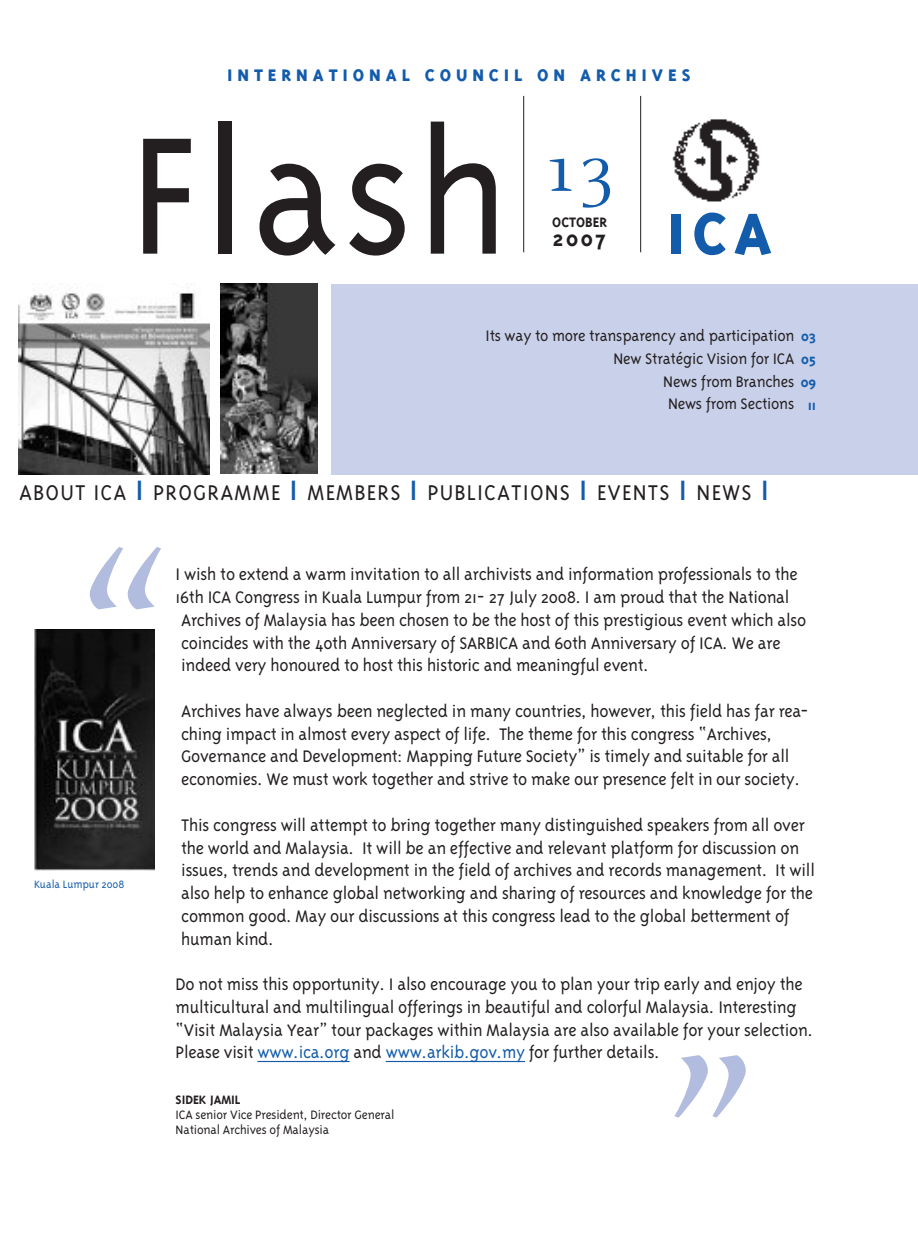
<style>
.page{position:relative;width:918px;height:1241px;background:#fff}
.page>*{position:absolute;margin:0;border:0;box-sizing:border-box;transform-origin:0 0}
.t1{font:274.75px "Celeste";color:#b1bcde}
.t2{font:300 191.28px "Triplex";letter-spacing:.02em;color:#231f20}
.t3{font:72.98px "Celeste";color:#135cab}
.t4{font:800 66.5px "Triplex";color:#135cab}
.t5{font:300 24.5px "Triplex";letter-spacing:.045em;color:#231f20}
.t6{font:700 24.5px "Triplex";color:#231f20}
.t7{font:300 19.25px/22.8px "Triplex";letter-spacing:-.015em;color:#231f20}
.t8{font:800 19.25px "Triplex";letter-spacing:.255em;color:#135cab}
.t9{font:300 17.5px/22.8px "Triplex";letter-spacing:-.015em;color:#231f20;text-align:right}
.t10{font:700 15.75px/22.8px "Triplex";letter-spacing:-.005em;color:#135cab;text-align:center}
.t11{font:700 15.75px "Triplex";color:#231f20}
.t12{font:300 14px/14.9px "Triplex";letter-spacing:-.015em;color:#231f20}
.t13{font:700 14px "Triplex";letter-spacing:-.005em;color:#231f20}
.t14{font:300 12.25px "Triplex";letter-spacing:-.005em;color:#135cab}
.s1{font-size:42px;color:#135cab}
.s2{color:#135cab}
</style>
<div class="page">
<hr style="left:257px;top:1060px;width:93px;height:1px;background:#135cab">
<hr style="left:386px;top:1060px;width:139px;height:1px;background:#135cab">
<div style="left:332px;top:284px;width:586px;height:190px;background:#c9d0e9"></div>
<hr style="left:523px;top:96px;width:1px;height:156px;background:#231f20">
<img style="left:672px;top:119px;width:88px;height:83px">
<hr style="left:640px;top:96px;width:1px;height:156px;background:#231f20">
<img style="left:34px;top:629px;width:121px;height:241px">
<img style="left:18px;top:292px;width:191px;height:182px">
<img style="left:220px;top:283px;width:98px;height:190px">
<p class="t8" style="left:227px;top:63px;width:465px">INTERNATIONAL COUNCIL ON ARCHIVES</p>
<h2 class="t2" style="left:130px;top:76px;width:381px">Flash</h2>
<h3 class="t3" style="left:541px;top:123px;width:74px">13</h3>
<p class="t11" style="left:552px;top:212px;width:56px">OCTOBER</p>
<p class="t6" style="left:552px;top:223px;width:56px">2007</p>
<h3 class="t4" style="left:666px;top:192px;width:107px">ICA</h3>
<p class="t9" style="left:485px;top:323px;width:310px">Its way to more transparency and participation<br>New Stratégic Vision for ICA<br>News from Branches<br>News from Sections</p>
<p class="t10" style="left:801px;top:324px;width:17px">03<br>05<br>09<br>11</p>
<p class="t5" style="left:19px;top:477px;width:752px">ABOUT ICA <span class="s1">ı</span> PROGRAMME <span class="s1">ı</span> MEMBERS <span class="s1">ı</span> PUBLICATIONS <span class="s1">ı</span> EVENTS <span class="s1">ı</span> NEWS <span class="s1">ı</span></p>
<h1 class="t1" style="left:77px;top:480px;width:97px">“</h1>
<p class="t14" style="left:34px;top:876px;width:92px">Kuala Lumpur 2008</p>
<p class="t7" style="left:176px;top:562px;width:632px">I wish to extend a warm invitation to all archivists and information professionals to the 16th ICA Congress in Kuala Lumpur from 21- 27 July 2008. I am proud that the National Archives of Malaysia has been chosen to be the host of this prestigious event which also coincides with the 40th Anniversary of SARBICA and 60th Anniversary of ICA. We are indeed very honoured to host this historic and meaningful event.</p>
<p class="t7" style="left:181px;top:698px;width:629px">Archives have always been neglected in many countries, however, this field has far rea&shy;ching impact in almost every aspect of life. The theme for this congress “Archives, Governance and Development: Mapping Future Society” is timely and suitable for all economies. We must work together and strive to make our presence felt in our society.</p>
<p class="t7" style="left:181px;top:812px;width:635px">This congress will attempt to bring together many distinguished speakers from all over the world and Malaysia. It will be an effective and relevant platform for discussion on issues, trends and development in the field of archives and records management. It will also help to enhance global networking and sharing of resources and knowledge for the common good. May our discussions at this congress lead to the global betterment of human kind.</p>
<p class="t7" style="left:176px;top:971px;width:639px">Do not miss this opportunity. I also encourage you to plan your trip early and enjoy the multicultural and multilingual offerings in beautiful and colorful Malaysia. Interesting “Visit Malaysia Year” tour packages within Malaysia are also available for your selection.<br>Please visit <span class="s2">www.ica.org</span> and <span class="s2">www.arkib.gov.my</span> for further details.</p>
<p class="t13" style="left:176px;top:1090px;width:66px">SIDEK JAMIL</p>
<p class="t12" style="left:176px;top:1106px;width:220px">ICA senior Vice President, Director General<br>National Archives of Malaysia</p>
<h1 class="t1" style="left:658px;top:988px;width:97px">”</h1>
</div>
